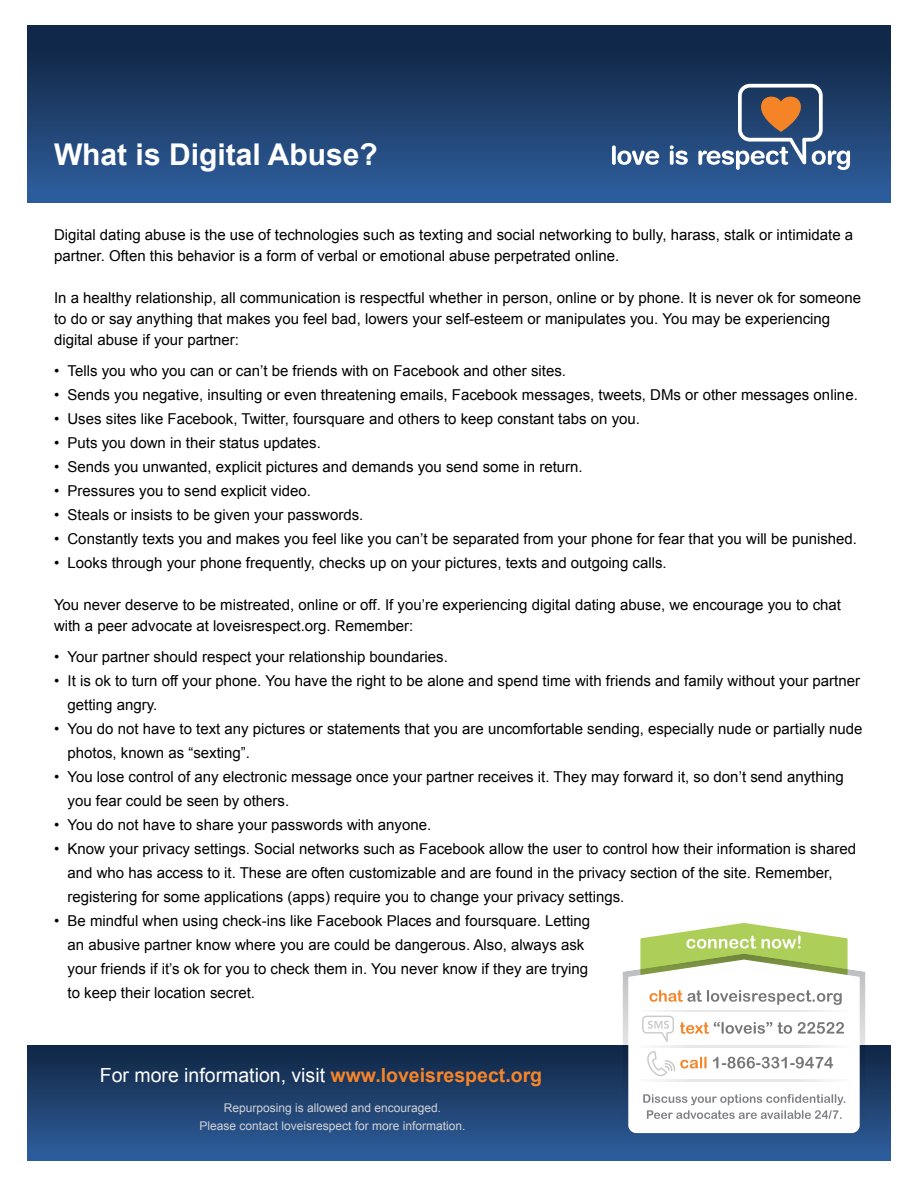
<style>
.page{position:relative;width:918px;height:1188px;background:#fff}
.page>*{position:absolute;margin:0;border:0;box-sizing:border-box;transform-origin:0 0}
.t1{font:700 30px "Arial";color:#fff}
.t2{font:19.5px "Arial";color:#fff}
.t3{font:15px/24px "Arial";color:#000}
.t4{font:12px/18px "Arial";color:#d1d3d4;text-align:center}
.s1{font-weight:700;color:#f68428}
</style>
<div class="page">
<div style="left:27px;top:1045px;width:864px;height:116px;background:linear-gradient(to bottom,#102543,#2e5f9e)"></div>
<div style="left:27px;top:26px;width:864px;height:176px;background:linear-gradient(to bottom,#0e223e,#2e5e9d)"></div>
<svg style="left:612px;top:145px;width:4px;height:20px"></svg>
<svg style="left:617px;top:151px;width:42px;height:14px"></svg>
<svg style="left:670px;top:145px;width:18px;height:20px"></svg>
<svg style="left:698px;top:84px;width:152px;height:86px;background:#556783"></svg>
<svg style="left:623px;top:971px;width:242px;height:165px;background:#5a7293"></svg>
<svg style="left:628px;top:923px;width:232px;height:210px"></svg>
<h1 class="t1" style="left:54px;top:135px;width:325px">What is Digital Abuse?</h1>
<p class="t3" style="left:54px;top:225px;width:801px;line-height:21px">Digital dating abuse is the use of technologies such as texting and social networking to bully, harass, stalk or intimidate a partner. Often this behavior is a form of verbal or emotional abuse perpetrated online.</p>
<p class="t3" style="left:54px;top:288px;width:809px;line-height:21px">In a healthy relationship, all communication is respectful whether in person, online or by phone. It is never ok for someone to do or say anything that makes you feel bad, lowers your self-esteem or manipulates you. You may be experiencing digital abuse if your partner:</p>
<p class="t3" style="left:54px;top:359px;width:514px">• Tells you who you can or can’t be friends with on Facebook and other sites.</p>
<p class="t3" style="left:54px;top:383px;width:805px">• Sends you negative, insulting or even threatening emails, Facebook messages, tweets, DMs or other messages online.</p>
<p class="t3" style="left:54px;top:407px;width:588px">• Uses sites like Facebook, Twitter, foursquare and others to keep constant tabs on you.</p>
<p class="t3" style="left:54px;top:431px;width:268px">• Puts you down in their status updates.</p>
<p class="t3" style="left:54px;top:455px;width:530px">• Sends you unwanted, explicit pictures and demands you send some in return.</p>
<p class="t3" style="left:54px;top:479px;width:258px">• Pressures you to send explicit video.</p>
<p class="t3" style="left:54px;top:503px;width:311px">• Steals or insists to be given your passwords.</p>
<p class="t3" style="left:54px;top:527px;width:805px">• Constantly texts you and makes you feel like you can’t be separated from your phone for fear that you will be punished.</p>
<p class="t3" style="left:54px;top:551px;width:614px">• Looks through your phone frequently, checks up on your pictures, texts and outgoing calls.</p>
<p class="t3" style="left:54px;top:595px;width:789px;line-height:21px">You never deserve to be mistreated, online or off. If you’re experiencing digital dating abuse, we encourage you to chat with a peer advocate at loveisrespect.org. Remember:</p>
<p class="t3" style="left:54px;top:645px;width:395px">• Your partner should respect your relationship boundaries.</p>
<p class="t3" style="left:68px;top:669px;width:794px;text-indent:-14px">• It is ok to turn off your phone. You have the right to be alone and spend time with friends and family without your partner getting angry.</p>
<p class="t3" style="left:68px;top:717px;width:796px;text-indent:-14px">• You do not have to text any pictures or statements that you are uncomfortable sending, especially nude or partially nude photos, known as “sexting”.</p>
<p class="t3" style="left:68px;top:765px;width:778px;text-indent:-14px">• You lose control of any electronic message once your partner receives it. They may forward it, so don’t send anything you fear could be seen by others.</p>
<p class="t3" style="left:54px;top:813px;width:379px">• You do not have to share your passwords with anyone.</p>
<p class="t3" style="left:68px;top:837px;width:790px;text-indent:-14px">• Know your privacy settings. Social networks such as Facebook allow the user to control how their information is shared and who has access to it. These are often customizable and are found in the privacy section of the site. Remember, registering for some applications (apps) require you to change your privacy settings.</p>
<p class="t3" style="left:68px;top:909px;width:524px;text-indent:-14px">• Be mindful when using check-ins like Facebook Places and foursquare. Letting an abusive partner know where you are could be dangerous. Also, always ask your friends if it’s ok for you to check them in. You never know if they are trying to keep their location secret.</p>
<h2 class="t2" style="left:100px;top:1062px;width:444px">For more information, visit <span class="s1">www.loveisrespect.org</span></h2>
<p class="t4" style="left:200px;top:1099px;width:268px">Repurposing is allowed and encouraged.<br>Please contact loveisrespect for more information.</p>
</div>
